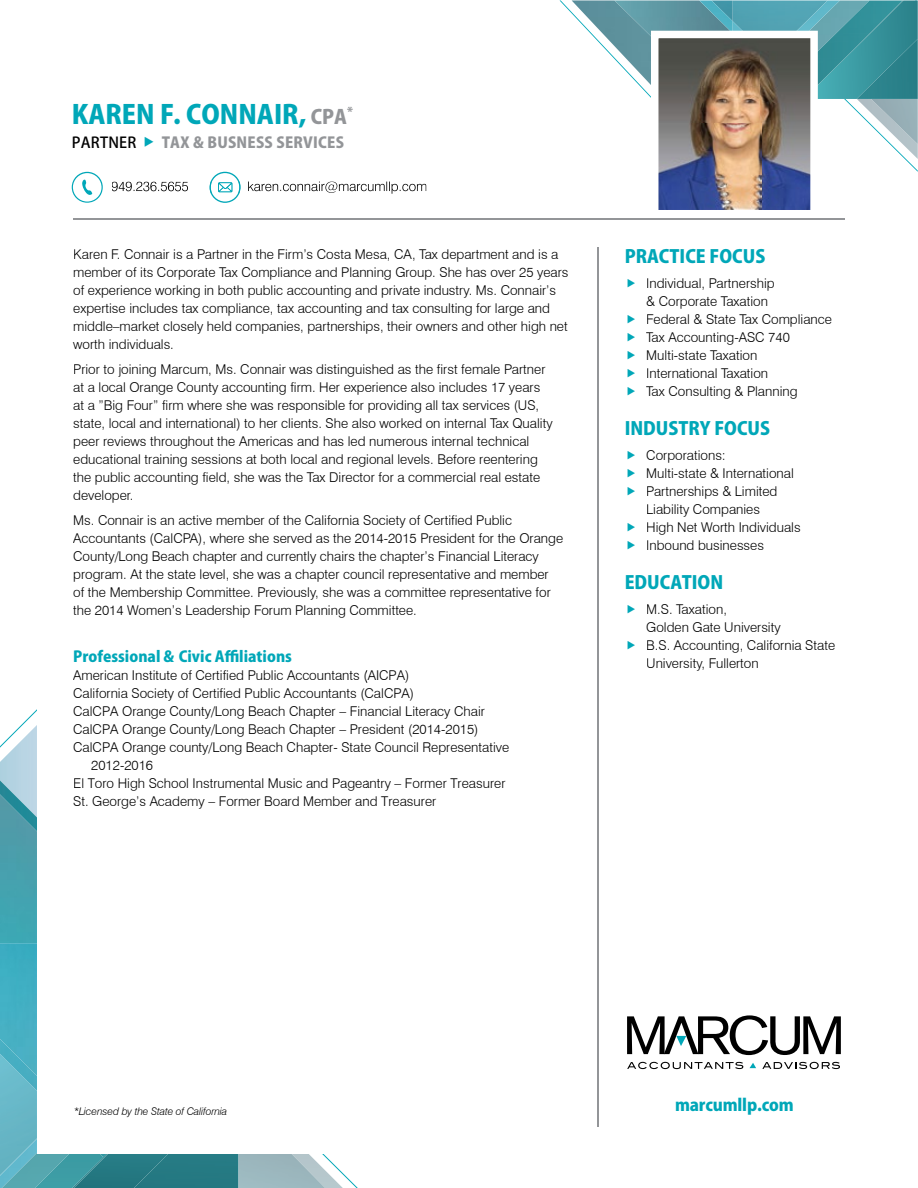
<style>
.page{position:relative;width:918px;height:1188px;background:#fff}
.page>*{position:absolute;margin:0;border:0;box-sizing:border-box;transform-origin:0 0}
.t1{font:800 25.95px "Koz Go Pro";color:#00a7b8}
.t2{font:800 18px "Koz Go Pro";color:#00a7b8}
.t3{font:800 16.5px "Koz Go Pro";letter-spacing:-.01em;color:#00a7b8}
.t4{font:800 15px "Koz Go Pro";color:#00a7b8}
.t5{font:800 15px "Koz Go Pro";letter-spacing:.015em;color:#939598}
.t6{font:300 13.5px/18px "Swiss 721 BT";color:#000}
.t7{font:italic 300 10.5px "Swiss 721 BT";letter-spacing:-.01em;color:#000}
.s1{font-size:19.5px;color:#939598}
.s2{font-weight:500;color:#000}
.s3{color:#00a7b8}
</style>
<div class="page">
<svg style="left:22px;top:709px;width:15px;height:15px"></svg>
<svg style="left:325px;top:1155px;width:33px;height:33px"></svg>
<div style="left:169px;top:1154px;width:69px;height:34px;background:#257a83"></div>
<img style="left:240px;top:1154px;width:85px;height:34px">
<img style="left:239px;top:1100px;width:1px;height:88px">
<img style="left:238px;top:1100px;width:1px;height:88px">
<img style="left:38px;top:1154px;width:34px;height:34px">
<div style="left:0;top:1091px;width:37px;height:47px;background:#67b6c6"></div>
<img style="left:0;top:1138px;width:38px;height:50px">
<img style="left:0;top:724px;width:37px;height:56px">
<svg style="left:72px;top:1154px;width:97px;height:34px;background:#2a7f89"></svg>
<img style="left:0;top:832px;width:37px;height:207px">
<img style="left:0;top:1039px;width:37px;height:52px">
<img style="left:0;top:780px;width:37px;height:52px">
<div style="left:38px;top:651px;width:328px;height:502px;background:#fff"></div>
<hr style="left:73px;top:219px;width:772px;height:1px;background:#939598">
<svg style="left:627px;top:1062px;width:116px;height:7px"></svg>
<svg style="left:762px;top:1062px;width:78px;height:7px"></svg>
<svg style="left:627px;top:1015px;width:214px;height:40px"></svg>
<svg style="left:750px;top:1063px;width:6px;height:5px"></svg>
<hr style="left:598px;top:247px;width:1px;height:879px;background:#939598">
<svg style="left:560px;top:0;width:358px;height:210px"></svg>
<svg style="left:72px;top:172px;width:31px;height:31px"></svg>
<svg style="left:112px;top:172px;width:315px;height:31px"></svg>
<h1 class="t1" style="left:72px;top:97px;width:283px">KAREN F. CONNAIR, <span class="s1">CPA</span><sup>*</sup></h1>
<p class="t5" style="left:72px;top:132px;width:274px"><span class="s2">PARTNER</span> <span class="s3">◆</span> TAX &amp; BUSNESS SERVICES</p>
<p class="t6" style="left:73px;top:245px;width:497px">Karen F. Connair is a Partner in the Firm’s Costa Mesa, CA, Tax department and is a member of its Corporate Tax Compliance and Planning Group. She has over 25 years of experience working in both public accounting and private industry. Ms. Connair’s expertise includes tax compliance, tax accounting and tax consulting for large and middle–market closely held companies, partnerships, their owners and other high net worth individuals.</p>
<p class="t6" style="left:73px;top:360px;width:481px">Prior to joining Marcum, Ms. Connair was distinguished as the first female Partner at a local Orange County accounting firm. Her experience also includes 17 years at a ”Big Four” firm where she was responsible for providing all tax services (US, state, local and international) to her clients. She also worked on internal Tax Quality peer reviews throughout the Americas and has led numerous internal technical educational training sessions at both local and regional levels. Before reentering the public accounting field, she was the Tax Director for a commercial real estate developer.</p>
<p class="t6" style="left:73px;top:511px;width:491px">Ms. Connair is an active member of the California Society of Certified Public Accountants (CalCPA), where she served as the 2014-2015 President for the Orange County/Long Beach chapter and currently chairs the chapter’s Financial Literacy program. At the state level, she was a chapter council representative and member of the Membership Committee. Previously, she was a committee representative for the 2014 Women’s Leadership Forum Planning Committee.</p>
<p class="t4" style="left:73px;top:647px;width:220px">Professional &amp; Civic Affiliations</p>
<p class="t6" style="left:73px;top:666px;width:338px">American Institute of Certified Public Accountants (AICPA)</p>
<p class="t6" style="left:73px;top:684px;width:342px">California Society of Certified Public Accountants (CalCPA)</p>
<p class="t6" style="left:73px;top:702px;width:413px">CalCPA Orange County/Long Beach Chapter – Financial Literacy Chair</p>
<p class="t6" style="left:73px;top:720px;width:407px">CalCPA Orange County/Long Beach Chapter – President (2014-2015)</p>
<p class="t6" style="left:73px;top:738px;width:438px">CalCPA Orange county/Long Beach Chapter- State Council Representative</p>
<p class="t6" style="left:91px;top:756px;width:63px">2012-2016</p>
<p class="t6" style="left:73px;top:774px;width:434px">El Toro High School Instrumental Music and Pageantry – Former Treasurer</p>
<p class="t6" style="left:73px;top:792px;width:365px">St. George’s Academy – Former Board Member and Treasurer</p>
<h2 class="t2" style="left:625px;top:245px;width:142px">PRACTICE FOCUS</h2>
<p class="t6" style="left:646px;top:274px;width:187px">Individual, Partnership<br>&amp; Corporate Taxation<br>Federal &amp; State Tax Compliance<br>Tax Accounting-ASC 740<br>Multi-state Taxation<br>International Taxation<br>Tax Consulting &amp; Planning</p>
<h2 class="t2" style="left:625px;top:417px;width:147px">INDUSTRY FOCUS</h2>
<p class="t6" style="left:646px;top:446px;width:156px">Corporations:<br>Multi-state &amp; International<br>Partnerships &amp; Limited<br>Liability Companies<br>High Net Worth Individuals<br>Inbound businesses</p>
<h2 class="t2" style="left:625px;top:571px;width:100px">EDUCATION</h2>
<p class="t6" style="left:646px;top:600px;width:190px">M.S. Taxation,<br>Golden Gate University<br>B.S. Accounting, California State<br>University, Fullerton</p>
<p class="t7" style="left:74px;top:1105px;width:155px">*Licensed by the State of California</p>
<p class="t3" style="left:675px;top:1094px;width:120px">marcumllp.com</p>
</div>
